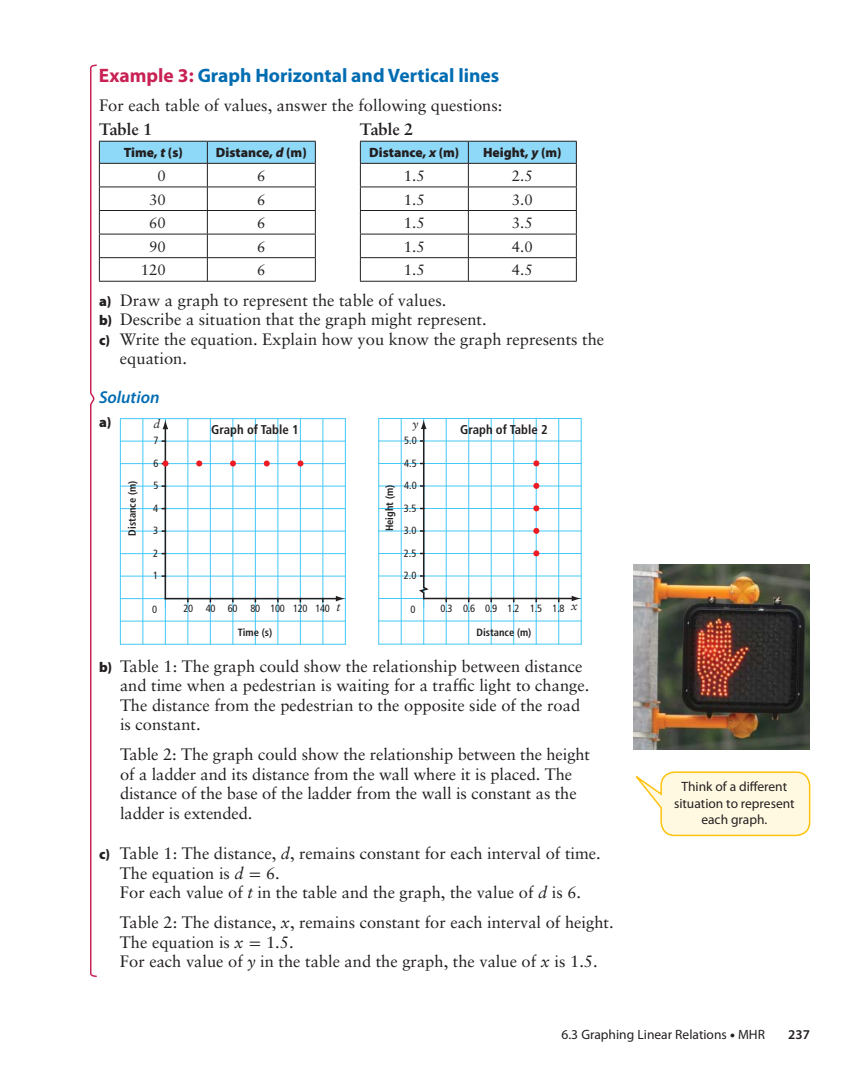
<style>
.page{position:relative;width:864px;height:1080px;background:#fff}
.page>*{position:absolute;margin:0;border:0;box-sizing:border-box;transform-origin:0 0}
.t1{font:700 19.5px "Myriad Pro";color:#006cb2}
.t2{font:italic 600 17.25px "Myriad Pro";color:#006cb2}
.t3{font:16.5px/19.5px "Sabon";color:#231f20}
.t4{font:700 16.5px "Sabon";color:#231f20}
.t5{font:15px "Sabon";color:#231f20}
.t6{font:900 14.25px "Myriad Pro";color:#231f20}
.t7{font:13.5px/16.5px "Myriad Pro";color:#231f20;text-align:center}
.t8{font:900 13.5px "Myriad Pro";color:#231f20}
.t9{font:600 13.5px "Myriad Pro";color:#231f20}
.t10{font:700 condensed 12.75px "Frutiger";color:#231f20}
.t11{font:italic 12px "Sabon";color:#231f20}
.t12{font:condensed 10.5px "Frutiger";letter-spacing:-.03em;color:#231f20}
.t13{font:700 condensed 10.5px "Frutiger";color:#231f20}
.s1{color:#c82254}
.s2{font-style:italic}
.s3{font-family:"Myriad Pro";font-weight:900;font-size:14.25px}
.s4{font-family:"Uni Math"}
.s5{font-weight:900}
</style>
<div class="page">
<hr style="left:360px;top:281px;width:217px;height:1px;background:#231f20">
<svg style="left:360px;top:141px;width:217px;height:140px"></svg>
<hr style="left:360px;top:163px;width:217px;height:1px;background:#231f20">
<hr style="left:120px;top:508px;width:225px;height:1px;background:#44c8f5">
<hr style="left:120px;top:486px;width:225px;height:1px;background:#44c8f5">
<hr style="left:120px;top:463px;width:225px;height:1px;background:#44c8f5">
<hr style="left:120px;top:441px;width:225px;height:1px;background:#44c8f5">
<hr style="left:120px;top:576px;width:225px;height:1px;background:#44c8f5">
<hr style="left:120px;top:553px;width:225px;height:1px;background:#44c8f5">
<hr style="left:120px;top:531px;width:225px;height:1px;background:#44c8f5">
<hr style="left:120px;top:621px;width:225px;height:1px;background:#44c8f5">
<hr style="left:120px;top:644px;width:225px;height:1px;background:#44c8f5">
<hr style="left:120px;top:418px;width:225px;height:1px;background:#44c8f5">
<hr style="left:345px;top:419px;width:1px;height:225px;background:#44c8f5">
<hr style="left:323px;top:419px;width:1px;height:225px;background:#44c8f5">
<hr style="left:165px;top:598px;width:173px;height:1px;background:#231f20">
<svg style="left:336px;top:596px;width:9px;height:5px"></svg>
<hr style="left:379px;top:508px;width:202px;height:1px;background:#44c8f5">
<hr style="left:379px;top:486px;width:202px;height:1px;background:#44c8f5">
<hr style="left:379px;top:463px;width:202px;height:1px;background:#44c8f5">
<hr style="left:513px;top:419px;width:1px;height:225px;background:#44c8f5">
<hr style="left:536px;top:419px;width:1px;height:225px;background:#44c8f5">
<hr style="left:491px;top:419px;width:1px;height:225px;background:#44c8f5">
<hr style="left:468px;top:419px;width:1px;height:225px;background:#44c8f5">
<hr style="left:446px;top:419px;width:1px;height:225px;background:#44c8f5">
<hr style="left:558px;top:419px;width:1px;height:225px;background:#44c8f5">
<hr style="left:379px;top:576px;width:202px;height:1px;background:#44c8f5">
<hr style="left:379px;top:553px;width:202px;height:1px;background:#44c8f5">
<hr style="left:379px;top:531px;width:202px;height:1px;background:#44c8f5">
<hr style="left:379px;top:621px;width:202px;height:1px;background:#44c8f5">
<hr style="left:379px;top:598px;width:202px;height:1px;background:#44c8f5">
<hr style="left:379px;top:644px;width:202px;height:1px;background:#44c8f5">
<hr style="left:379px;top:418px;width:202px;height:1px;background:#44c8f5">
<hr style="left:401px;top:419px;width:1px;height:225px;background:#44c8f5">
<hr style="left:423px;top:419px;width:1px;height:225px;background:#44c8f5">
<hr style="left:378px;top:419px;width:1px;height:225px;background:#44c8f5">
<hr style="left:581px;top:419px;width:1px;height:225px;background:#44c8f5">
<hr style="left:379px;top:441px;width:202px;height:1px;background:#44c8f5">
<svg style="left:417px;top:420px;width:14px;height:180px"></svg>
<hr style="left:424px;top:598px;width:150px;height:1px;background:#231f20">
<svg style="left:572px;top:596px;width:9px;height:5px"></svg>
<svg style="left:533px;top:550px;width:6px;height:6px"></svg>
<svg style="left:533px;top:528px;width:6px;height:6px"></svg>
<svg style="left:533px;top:505px;width:6px;height:6px"></svg>
<svg style="left:533px;top:483px;width:6px;height:6px"></svg>
<svg style="left:533px;top:460px;width:6px;height:6px"></svg>
<svg style="left:636px;top:771px;width:175px;height:66px;background:#fff6d9"></svg>
<svg style="left:90px;top:64px;width:226px;height:914px"></svg>
<img style="left:633px;top:565px;width:177px;height:184px">
<p class="t1" style="left:99px;top:68px;width:402px"><span class="s1">Example 3:</span> Graph Horizontal and Vertical lines</p>
<p class="t3" style="left:99px;top:97px;width:405px">For each table of values, answer the following questions:</p>
<p class="t4" style="left:99px;top:122px;width:55px">Table 1</p>
<p class="t4" style="left:360px;top:122px;width:55px">Table 2</p>
<p class="t8" style="left:124px;top:148px;width:61px">Time, <span class="s2">t</span> (s)</p>
<p class="t8" style="left:216px;top:148px;width:92px">Distance, <span class="s2">d</span> (m)</p>
<p class="t5" style="left:158px;top:169px;width:10px">0</p>
<p class="t5" style="left:257px;top:169px;width:10px">6</p>
<p class="t5" style="left:149px;top:193px;width:18px">30</p>
<p class="t5" style="left:257px;top:193px;width:10px">6</p>
<p class="t5" style="left:149px;top:217px;width:18px">60</p>
<p class="t5" style="left:257px;top:217px;width:10px">6</p>
<p class="t5" style="left:149px;top:240px;width:18px">90</p>
<p class="t5" style="left:257px;top:240px;width:10px">6</p>
<p class="t5" style="left:141px;top:264px;width:27px">120</p>
<p class="t5" style="left:257px;top:264px;width:10px">6</p>
<p class="t8" style="left:369px;top:148px;width:92px">Distance, <span class="s2">x</span> (m)</p>
<p class="t8" style="left:483px;top:148px;width:80px">Height, <span class="s2">y</span> (m)</p>
<p class="t5" style="left:404px;top:169px;width:22px">1.5</p>
<p class="t5" style="left:512px;top:169px;width:22px">2.5</p>
<p class="t5" style="left:404px;top:193px;width:22px">1.5</p>
<p class="t5" style="left:512px;top:193px;width:22px">3.0</p>
<p class="t5" style="left:404px;top:217px;width:22px">1.5</p>
<p class="t5" style="left:512px;top:217px;width:22px">3.5</p>
<p class="t5" style="left:404px;top:240px;width:22px">1.5</p>
<p class="t5" style="left:512px;top:240px;width:22px">4.0</p>
<p class="t5" style="left:404px;top:264px;width:22px">1.5</p>
<p class="t5" style="left:512px;top:264px;width:22px">4.5</p>
<p class="t3" style="left:99px;top:292px;width:349px"><span class="s3">a)</span> Draw a graph to represent the table of values.</p>
<p class="t3" style="left:99px;top:311px;width:389px"><span class="s3">b)</span> Describe a situation that the graph might represent.</p>
<p class="t3" style="left:99px;top:331px;width:507px"><span class="s3">c)</span> Write the equation. Explain how you know the graph represents the</p>
<p class="t3" style="left:120px;top:350px;width:68px">equation.</p>
<p class="t2" style="left:99px;top:391px;width:62px">Solution</p>
<p class="t6" style="left:99px;top:417px;width:14px">a)</p>
<p class="t11" style="left:153px;top:419px;width:8px">d</p>
<p class="t11" style="left:412px;top:419px;width:7px">y</p>
<p class="t10" style="left:460px;top:425px;width:89px">Graph of Table 2</p>
<p class="t10" style="left:211px;top:425px;width:89px">Graph of Table 1</p>
<p class="t12" style="left:404px;top:436px;width:14px">5.0</p>
<p class="t12" style="left:153px;top:436px;width:7px">7</p>
<p class="t13" style="left:128px;top:536px;width:56px;rotate:-90deg">Distance (m)</p>
<p class="t12" style="left:153px;top:459px;width:7px">6</p>
<p class="t12" style="left:153px;top:481px;width:7px">5</p>
<p class="t12" style="left:153px;top:504px;width:7px">4</p>
<p class="t12" style="left:153px;top:526px;width:7px">3</p>
<p class="t12" style="left:153px;top:549px;width:7px">2</p>
<p class="t12" style="left:153px;top:571px;width:7px">1</p>
<p class="t11" style="left:337px;top:601px;width:5px">t</p>
<p class="t12" style="left:152px;top:605px;width:7px">0</p>
<p class="t12" style="left:183px;top:605px;width:148px">20 40 60 80 100 120 140</p>
<p class="t13" style="left:238px;top:628px;width:36px">Time (s)</p>
<p class="t13" style="left:385px;top:531px;width:48px;rotate:-90deg">Height (m)</p>
<p class="t12" style="left:404px;top:459px;width:14px">4.5</p>
<p class="t12" style="left:404px;top:481px;width:14px">4.0</p>
<p class="t12" style="left:404px;top:504px;width:14px">3.5</p>
<p class="t12" style="left:404px;top:526px;width:14px">3.0</p>
<p class="t12" style="left:404px;top:549px;width:14px">2.5</p>
<p class="t12" style="left:404px;top:571px;width:14px">2.0</p>
<p class="t11" style="left:571px;top:601px;width:8px">x</p>
<p class="t12" style="left:411px;top:605px;width:7px">0</p>
<p class="t12" style="left:441px;top:604px;width:125px">0.3 0.6 0.9 1.2 1.5 1.8</p>
<p class="t13" style="left:477px;top:628px;width:56px">Distance (m)</p>
<p class="t3" style="left:120px;top:658px;width:471px;text-indent:-21px"><span class="s3">b)</span> Table 1: The graph could show the relationship between distance and time when a pedestrian is waiting for a traffic light to change.<br>The distance from the pedestrian to the opposite side of the road is constant.</p>
<p class="t3" style="left:120px;top:746px;width:472px">Table 2: The graph could show the relationship between the height of a ladder and its distance from the wall where it is placed. The distance of the base of the ladder from the wall is constant as the ladder is extended.</p>
<p class="t3" style="left:120px;top:845px;width:482px;text-indent:-21px"><span class="s3">c)</span> Table 1: The distance, <span class="s2">d</span>, remains constant for each interval of time.<br>The equation is <span class="s2">d</span> <span class="s4">=</span> 6.<br>For each value of <span class="s2">t</span> in the table and the graph, the value of <span class="s2">d</span> is 6.</p>
<p class="t3" style="left:120px;top:914px;width:495px">Table 2: The distance, <span class="s2">x</span>, remains constant for each interval of height.<br>The equation is <span class="s2">x</span> <span class="s4">=</span> 1.5.<br>For each value of <span class="s2">y</span> in the table and the graph, the value of <span class="s2">x</span> is 1.5.</p>
<p class="t7" style="left:674px;top:780px;width:122px">Think of a different situation to represent each graph.</p>
<p class="t7" style="left:562px;top:1028px;width:205px">6.3 Graphing Linear Relations <span class="s5">•</span> MHR</p>
<p class="t9" style="left:788px;top:1030px;width:23px">237</p>
</div>
